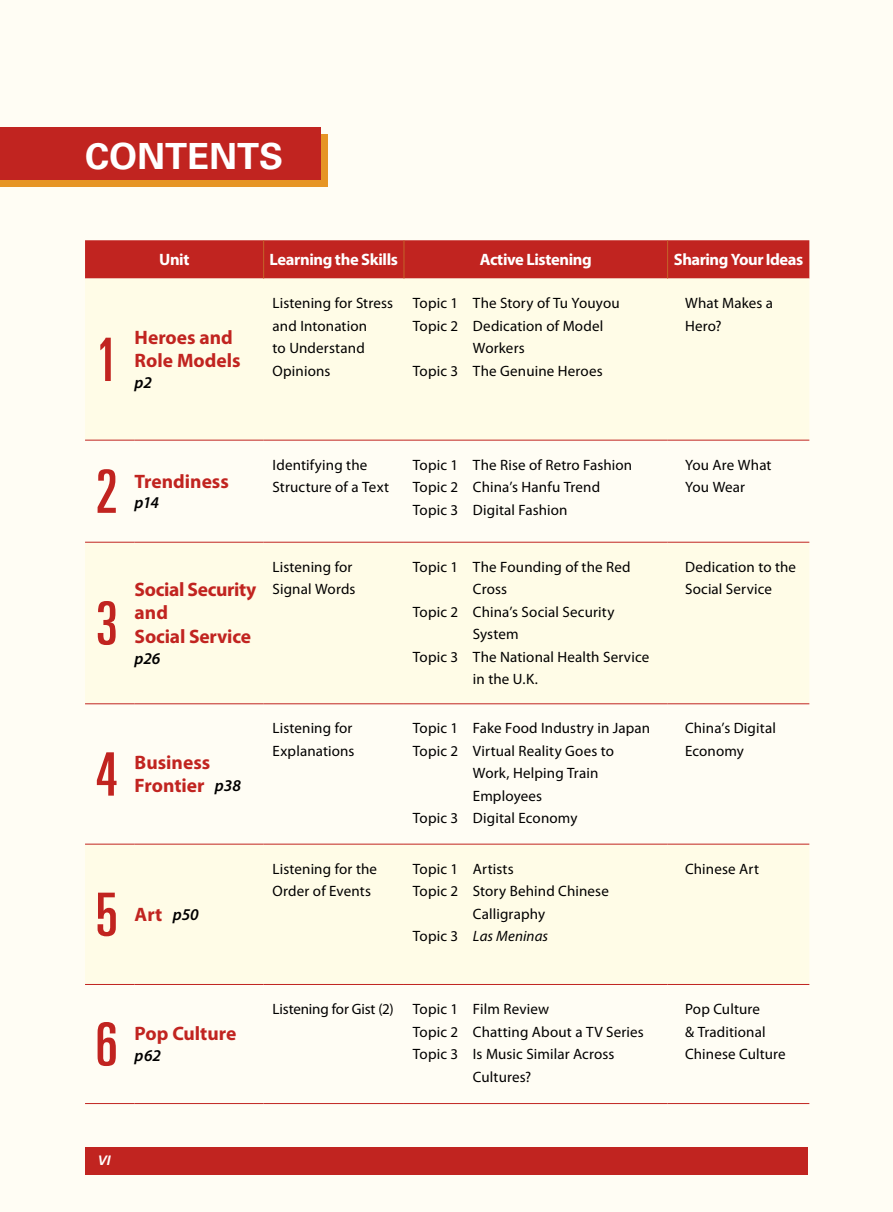
<style>
.page{position:relative;width:893px;height:1212px;background:#fffdf4}
.page>*{position:absolute;margin:0;border:0;box-sizing:border-box;transform-origin:0 0}
.t1{font:ultra-condensed 60px "Univers";color:#c12420}
.t2{font:700 36px "Univers";color:#fff}
.t3{font:700 19.5px/23.4px "Myriad Pro";color:#c12420}
.t4{font:700 16.5px "Myriad Pro";letter-spacing:-.025em;color:#fff}
.t5{font:italic 600 16.5px "Myriad Pro";letter-spacing:-.015em;color:#000}
.t6{font:15px/22.5px "Myriad Pro";letter-spacing:.01em;color:#000}
.t7{font:15px "Myriad Pro";letter-spacing:-.01em;color:#000}
.t8{font:italic 15px "Myriad Pro";letter-spacing:.01em;color:#000}
.t9{font:italic 700 13.5px "Frutiger LT";color:#fff}
.s1{font-weight:600;font-style:italic;font-size:16.5px;color:#000}
.s2{font-style:normal}
</style>
<div class="page">
<div style="left:85px;top:1147px;width:723px;height:27px;background:#c12420"></div>
<div style="left:0;top:134px;width:327px;height:53px;background:#e69525"></div>
<div style="left:0;top:128px;width:320px;height:52px;background:#c12420"></div>
<div style="left:85px;top:240px;width:724px;height:39px;background:#c12420"></div>
<div style="left:85px;top:279px;width:724px;height:161px;background:#fffce7"></div>
<svg style="left:85px;top:541px;width:724px;height:443px;fill:#fffce7"></svg>
<hr style="left:85px;top:440px;width:50px;height:1px;background:#c12420">
<hr style="left:135px;top:440px;width:129px;height:1px;background:#c12420">
<hr style="left:264px;top:440px;width:140px;height:1px;background:#c12420">
<hr style="left:404px;top:440px;width:264px;height:1px;background:#c12420">
<hr style="left:668px;top:440px;width:141px;height:1px;background:#c12420">
<hr style="left:85px;top:542px;width:50px;height:1px;background:#c12420">
<hr style="left:135px;top:542px;width:129px;height:1px;background:#c12420">
<hr style="left:264px;top:542px;width:140px;height:1px;background:#c12420">
<hr style="left:404px;top:542px;width:264px;height:1px;background:#c12420">
<hr style="left:668px;top:542px;width:141px;height:1px;background:#c12420">
<hr style="left:85px;top:703px;width:50px;height:1px;background:#c12420">
<hr style="left:135px;top:703px;width:129px;height:1px;background:#c12420">
<hr style="left:264px;top:703px;width:140px;height:1px;background:#c12420">
<hr style="left:404px;top:703px;width:264px;height:1px;background:#c12420">
<hr style="left:668px;top:703px;width:141px;height:1px;background:#c12420">
<hr style="left:85px;top:844px;width:50px;height:1px;background:#c12420">
<hr style="left:135px;top:844px;width:129px;height:1px;background:#c12420">
<hr style="left:264px;top:844px;width:140px;height:1px;background:#c12420">
<hr style="left:404px;top:844px;width:264px;height:1px;background:#c12420">
<hr style="left:668px;top:844px;width:141px;height:1px;background:#c12420">
<hr style="left:85px;top:984px;width:50px;height:1px;background:#c12420">
<hr style="left:85px;top:1103px;width:50px;height:1px;background:#c12420">
<hr style="left:135px;top:984px;width:129px;height:1px;background:#c12420">
<hr style="left:135px;top:1103px;width:129px;height:1px;background:#c12420">
<hr style="left:264px;top:984px;width:140px;height:1px;background:#c12420">
<hr style="left:404px;top:984px;width:264px;height:1px;background:#c12420">
<hr style="left:264px;top:1103px;width:140px;height:1px;background:#c12420">
<hr style="left:404px;top:1103px;width:264px;height:1px;background:#c12420">
<hr style="left:668px;top:984px;width:141px;height:1px;background:#c12420">
<hr style="left:668px;top:1103px;width:141px;height:1px;background:#c12420">
<hr style="left:263px;top:240px;width:1px;height:39px;background:#c4642a">
<hr style="left:404px;top:240px;width:1px;height:39px;background:#c4642a">
<hr style="left:667px;top:240px;width:1px;height:39px;background:#c4642a">
<h2 class="t2" style="left:85px;top:135px;width:200px">CONTENTS</h2>
<p class="t4" style="left:159px;top:249px;width:32px">Unit</p>
<p class="t4" style="left:270px;top:249px;width:130px">Learning the Skills</p>
<p class="t4" style="left:480px;top:249px;width:113px">Active Listening</p>
<p class="t4" style="left:674px;top:249px;width:131px">Sharing Your Ideas</p>
<h1 class="t1" style="left:96px;top:326px;width:24px">1</h1>
<h3 class="t3" style="left:135px;top:325px;width:108px">Heroes and<br>Role Models</h3>
<p class="t5" style="left:135px;top:372px;width:19px">p2</p>
<p class="t6" style="left:273px;top:292px;width:122px">Listening for Stress and Intonation<br>to Understand<br>Opinions</p>
<p class="t6" style="left:413px;top:292px;width:208px">Topic 1 The Story of Tu Youyou</p>
<p class="t6" style="left:413px;top:314px;width:192px">Topic 2 Dedication of Model</p>
<p class="t6" style="left:473px;top:337px;width:53px">Workers</p>
<p class="t6" style="left:413px;top:359px;width:191px">Topic 3 The Genuine Heroes</p>
<p class="t6" style="left:685px;top:292px;width:90px">What Makes a<br>Hero?</p>
<h1 class="t1" style="left:96px;top:457px;width:24px">2</h1>
<h3 class="t3" style="left:135px;top:469px;width:96px">Trendiness</h3>
<p class="t5" style="left:135px;top:492px;width:26px">p14</p>
<p class="t6" style="left:273px;top:453px;width:118px">Identifying the<br>Structure of a Text</p>
<p class="t6" style="left:413px;top:453px;width:221px">Topic 1 The Rise of Retro Fashion<br>Topic 2 China’s Hanfu Trend<br>Topic 3 Digital Fashion</p>
<p class="t6" style="left:685px;top:453px;width:88px">You Are What<br>You Wear</p>
<h1 class="t1" style="left:96px;top:589px;width:24px">3</h1>
<h3 class="t3" style="left:135px;top:577px;width:123px">Social Security and<br>Social Service</h3>
<p class="t5" style="left:135px;top:648px;width:27px">p26</p>
<h1 class="t1" style="left:96px;top:740px;width:24px">4</h1>
<h3 class="t3" style="left:135px;top:750px;width:108px">Business<br>Frontier <span class="s1">p38</span></h3>
<h1 class="t1" style="left:96px;top:880px;width:24px">5</h1>
<h3 class="t3" style="left:135px;top:902px;width:66px">Art <span class="s1">p50</span></h3>
<p class="t6" style="left:273px;top:555px;width:84px">Listening for<br>Signal Words</p>
<p class="t6" style="left:413px;top:555px;width:219px">Topic 1 The Founding of the Red</p>
<p class="t6" style="left:473px;top:578px;width:36px">Cross</p>
<p class="t6" style="left:413px;top:600px;width:203px">Topic 2 China’s Social Security</p>
<p class="t6" style="left:473px;top:623px;width:47px">System</p>
<p class="t6" style="left:413px;top:645px;width:238px">Topic 3 The National Health Service</p>
<p class="t6" style="left:473px;top:668px;width:66px">in the U.K.</p>
<p class="t6" style="left:273px;top:717px;width:83px">Listening for<br>Explanations</p>
<p class="t6" style="left:413px;top:717px;width:239px">Topic 1 Fake Food Industry in Japan</p>
<p class="t6" style="left:413px;top:739px;width:203px">Topic 2 Virtual Reality Goes to</p>
<p class="t6" style="left:473px;top:762px;width:127px">Work, Helping Train</p>
<p class="t6" style="left:473px;top:784px;width:71px">Employees</p>
<p class="t6" style="left:413px;top:807px;width:166px">Topic 3 Digital Economy</p>
<p class="t6" style="left:273px;top:857px;width:106px">Listening for the<br>Order of Events</p>
<p class="t6" style="left:413px;top:857px;width:102px">Topic 1 Artists</p>
<p class="t6" style="left:413px;top:880px;width:197px">Topic 2 Story Behind Chinese</p>
<p class="t6" style="left:473px;top:902px;width:74px">Calligraphy</p>
<p class="t8" style="left:413px;top:927px;width:137px"><span class="s2">Topic 3</span> Las Meninas</p>
<p class="t6" style="left:685px;top:555px;width:112px">Dedication to the<br>Social Service</p>
<p class="t6" style="left:685px;top:717px;width:92px">China’s Digital<br>Economy</p>
<p class="t6" style="left:685px;top:857px;width:75px">Chinese Art</p>
<h1 class="t1" style="left:96px;top:1010px;width:24px">6</h1>
<h3 class="t3" style="left:135px;top:1021px;width:103px">Pop Culture</h3>
<p class="t5" style="left:135px;top:1045px;width:28px">p62</p>
<p class="t7" style="left:273px;top:1000px;width:123px">Listening for Gist (2)</p>
<p class="t6" style="left:413px;top:997px;width:138px">Topic 1 Film Review</p>
<p class="t6" style="left:413px;top:1020px;width:232px">Topic 2 Chatting About a TV Series</p>
<p class="t6" style="left:413px;top:1042px;width:203px">Topic 3 Is Music Similar Across</p>
<p class="t6" style="left:473px;top:1065px;width:60px">Cultures?</p>
<p class="t6" style="left:685px;top:997px;width:102px">Pop Culture<br>&amp; Traditional<br>Chinese Culture</p>
<p class="t9" style="left:98px;top:1152px;width:14px">VI</p>
</div>
